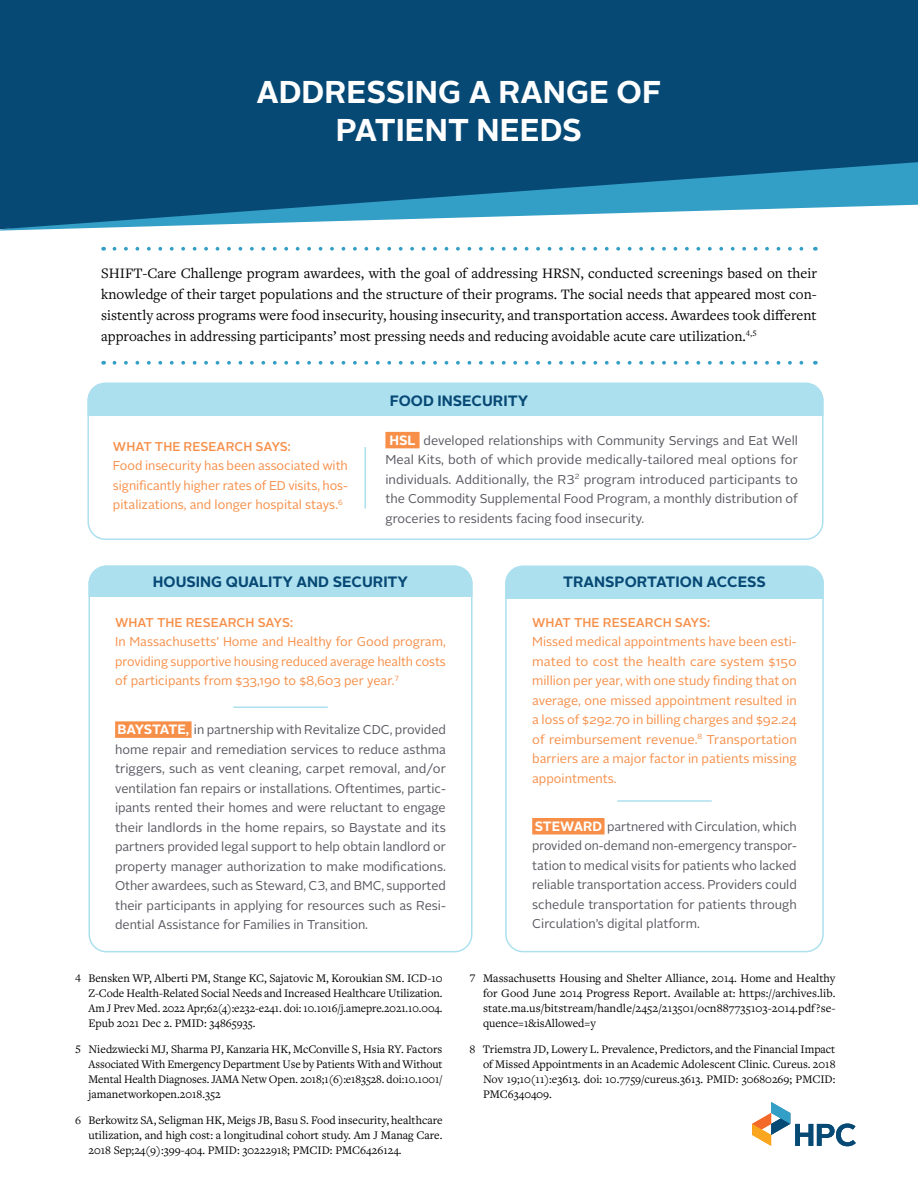
<style>
.page{position:relative;width:918px;height:1188px;background:#fff}
.page>*{position:absolute;margin:0;border:0;box-sizing:border-box;transform-origin:0 0}
.t1{font:700 31.5px/37.8px "Alright Sans";color:#fff;text-align:center}
.t2{font:15px/21px "Freight Text Pro";color:#000;text-align:justify}
.t3{font:700 15px "Alright Sans";color:#074975}
.t4{font:12.75px/19.5px "Alright Sans";color:#5b5961;text-align:justify}
.t5{font:12.75px/19.5px "Alright Sans";color:#f78f49;text-align:justify}
.t6{font:500 12.75px "Alright Sans";color:#f78f49}
.t7{font:12px/15px "Freight Text Pro";color:#000;text-align:justify}
.s1{font-weight:700;font-size:13.5px;color:#fff}
</style>
<div class="page">
<svg style="left:0;top:0;width:918px;height:231px;fill:#074975"></svg>
<div style="left:87px;top:384px;width:737px;height:32px;background:#ade0ef"></div>
<div style="left:87px;top:382px;width:736px;height:158px;border:2px solid #ade0ef;border-radius:17px"></div>
<div style="left:88px;top:566px;width:384px;height:31px;background:#ade0ef"></div>
<div style="left:88px;top:566px;width:384px;height:386px;border:2px solid #ade0ef;border-radius:17px"></div>
<div style="left:505px;top:567px;width:319px;height:31px;background:#ade0ef"></div>
<div style="left:505px;top:566px;width:319px;height:386px;border:2px solid #ade0ef;border-radius:17px"></div>
<svg style="left:114px;top:247px;width:690px;height:4px"></svg>
<svg style="left:114px;top:361px;width:690px;height:4px"></svg>
<svg style="left:752px;top:1102px;width:104px;height:44px"></svg>
<div style="left:385px;top:432px;width:35px;height:16px;background:#f78f49"></div>
<div style="left:115px;top:721px;width:77px;height:17px;background:#f78f49"></div>
<div style="left:532px;top:818px;width:73px;height:17px;background:#f78f49"></div>
<hr style="left:233px;top:706px;width:95px;height:2px;background:#ade0ef">
<hr style="left:617px;top:800px;width:95px;height:2px;background:#ade0ef">
<hr style="left:364px;top:447px;width:2px;height:61px;background:#ade0ef">
<h1 class="t1" style="left:256px;top:73px;width:407px">ADDRESSING A RANGE OF<br>PATIENT NEEDS</h1>
<p class="t2" style="left:101px;top:262px;width:717px">SHIFT-Care Challenge program awardees, with the goal of addressing HRSN, conducted screenings based on their knowledge of their target populations and the structure of their programs. The social needs that appeared most con&shy;sistently across programs were food insecurity, housing insecurity, and transportation access. Awardees took different approaches in addressing participants’ most pressing needs and reducing avoidable acute care utilization.<sup>4,5</sup></p>
<p class="t6" style="left:113px;top:437px;width:179px">WHAT THE RESEARCH SAYS:</p>
<p class="t5" style="left:113px;top:456px;width:237px">Food insecurity has been associated with significantly higher rates of ED visits, hos&shy;pitalizations, and longer hospital stays.<sup>6</sup></p>
<p class="t3" style="left:390px;top:390px;width:140px">FOOD INSECURITY</p>
<p class="t4" style="left:385px;top:431px;width:414px;text-indent:4px"><span class="s1">HSL</span> developed relationships with Community Servings and Eat Well Meal Kits, both of which provide medically-tailored meal options for individuals. Additionally, the R3<sup>2</sup> program introduced participants to the Commodity Supplemental Food Program, a monthly distribution of groceries to residents facing food insecurity.</p>
<p class="t3" style="left:153px;top:572px;width:257px">HOUSING QUALITY AND SECURITY</p>
<p class="t3" style="left:563px;top:572px;width:204px">TRANSPORTATION ACCESS</p>
<p class="t6" style="left:115px;top:613px;width:179px">WHAT THE RESEARCH SAYS:</p>
<p class="t5" style="left:115px;top:632px;width:332px">In Massachusetts’ Home and Healthy for Good program, providing supportive housing reduced average health costs of participants from $33,190 to $8,603 per year.<sup>7</sup></p>
<p class="t4" style="left:115px;top:720px;width:332px"><span class="s1">BAYSTATE,</span> in partnership with Revitalize CDC, provided home repair and remediation services to reduce asthma triggers, such as vent cleaning, carpet removal, and/or ventilation fan repairs or installations. Oftentimes, partic&shy;ipants rented their homes and were reluctant to engage their landlords in the home repairs, so Baystate and its partners provided legal support to help obtain landlord or property manager authorization to make modifications.<br>Other awardees, such as Steward, C3, and BMC, supported their participants in applying for resources such as Resi&shy;dential Assistance for Families in Transition.</p>
<p class="t7" style="left:88px;top:971px;width:356px;text-indent:-14px">4 Bensken WP, Alberti PM, Stange KC, Sajatovic M, Koroukian SM. ICD-10<br>Z-Code Health-Related Social Needs and Increased Healthcare Utilization.<br>Am J Prev Med. 2022 Apr;62(4):e232-e241. doi: 10.1016/j.amepre.2021.10.004.<br>Epub 2021 Dec 2. PMID: 34865935.</p>
<p class="t7" style="left:88px;top:1041px;width:356px;text-indent:-14px">5 Niedzwiecki MJ, Sharma PJ, Kanzaria HK, McConville S, Hsia RY. Factors Associated With Emergency Department Use by Patients With and Without Mental Health Diagnoses. JAMA Netw Open. 2018;1(6):e183528. doi:10.1001/ jamanetworkopen.2018.352</p>
<p class="t7" style="left:88px;top:1112px;width:356px;text-indent:-14px">6 Berkowitz SA, Seligman HK, Meigs JB, Basu S. Food insecurity, healthcare utilization, and high cost: a longitudinal cohort study. Am J Manag Care.<br>2018 Sep;24(9):399-404. PMID: 30222918; PMCID: PMC6426124.</p>
<p class="t6" style="left:532px;top:613px;width:179px">WHAT THE RESEARCH SAYS:</p>
<p class="t5" style="left:532px;top:632px;width:266px">Missed medical appointments have been esti&shy;mated to cost the health care system $150 million per year, with one study finding that on average, one missed appointment resulted in a loss of $292.70 in billing charges and $92.24 of reimbursement revenue.<sup>8</sup> Transportation barriers are a major factor in patients missing appointments.</p>
<p class="t4" style="left:532px;top:817px;width:266px"><span class="s1">STEWARD</span> partnered with Circulation, which provided on-demand non-emergency transpor&shy;tation to medical visits for patients who lacked reliable transportation access. Providers could schedule transportation for patients through Circulation’s digital platform.</p>
<p class="t7" style="left:483px;top:971px;width:354px;text-indent:-14px">7 Massachusetts Housing and Shelter Alliance, 2014. Home and Healthy for Good June 2014 Progress Report. Available at: https://archives.lib. state.ma.us/bitstream/handle/2452/213501/ocn887735103-2014.pdf?se&shy;quence=1&amp;isAllowed=y</p>
<p class="t7" style="left:483px;top:1041px;width:354px;text-indent:-14px">8 Triemstra JD, Lowery L. Prevalence, Predictors, and the Financial Impact of Missed Appointments in an Academic Adolescent Clinic. Cureus. 2018<br>Nov 19;10(11):e3613. doi: 10.7759/cureus.3613. PMID: 30680269; PMCID:<br>PMC6340409.</p>
</div>
